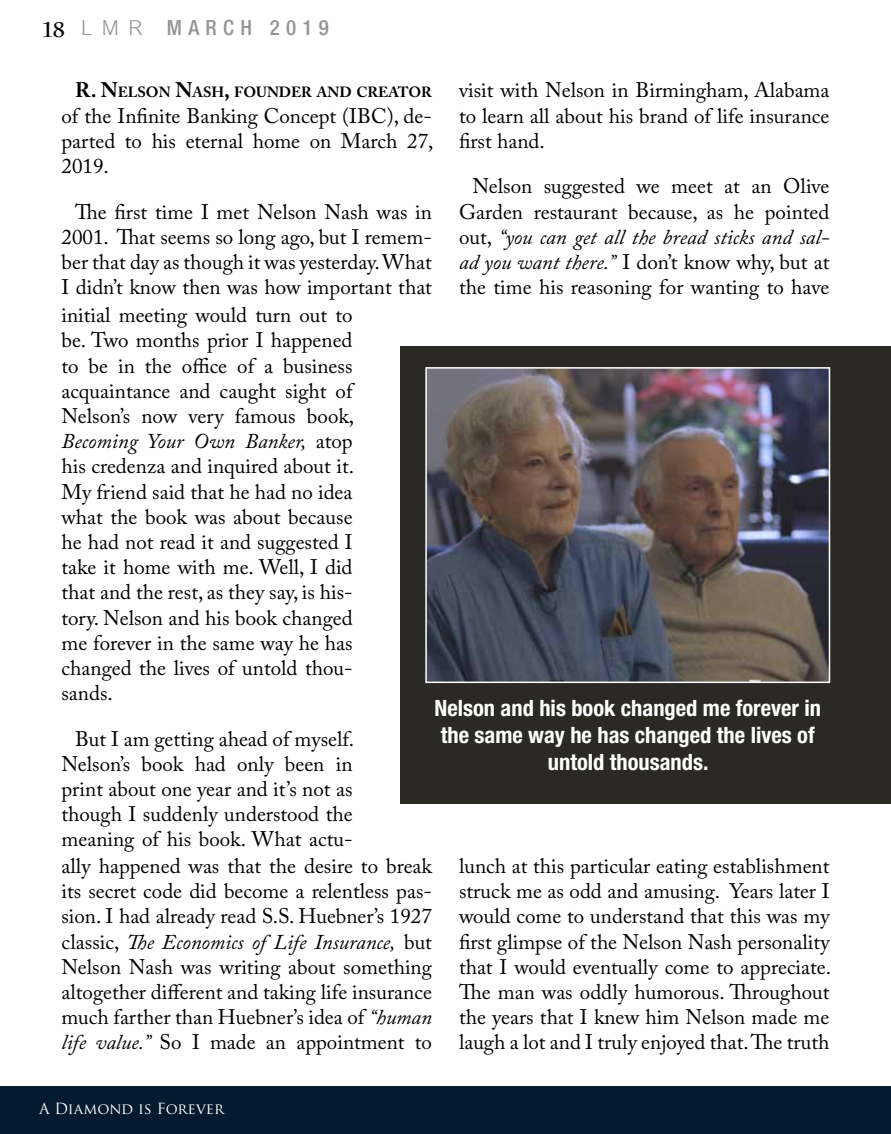
<style>
.page{position:relative;width:891px;height:1134px;background:#fff}
.page>*{position:absolute;margin:0;border:0;box-sizing:border-box;transform-origin:0 0}
.t1{font:700 condensed 22.5px/27px "Helvetica Neue LT Std";color:#fff;text-align:center}
.t2{font:21px/25.2px "Adobe Caslon Pro";color:#000;text-align:justify}
.t3{font:500 condensed 21px "Helvetica Neue LT Std";letter-spacing:.3em;color:#939598}
.t4{font:15px "Trajan Pro";color:#fff}
.t5{font:700 14.7px "Adobe Caslon Pro";color:#000}
.s1{font-family:"Charlemagne Std";font-weight:700;font-stretch:normal;color:#000}
.s2{font-family:"Cordia New";font-weight:400;font-stretch:normal;font-size:31.5px}
.s3{font-size:21px}
.s4{font-style:italic}
</style>
<div class="page">
<div style="left:400px;top:346px;width:491px;height:458px;background:#2a2924"></div>
<div style="left:0;top:1086px;width:891px;height:48px;background:#041a2f"></div>
<img style="left:428px;top:370px;width:399px;height:310px">
<div style="left:425px;top:367px;width:405px;height:316px;border:2px solid #fff"></div>
<p class="t3" style="left:43px;top:15px;width:288px"><span class="s1">18</span> <span class="s2">LMR</span> MARCH 2019</p>
<p class="t5" style="left:75px;top:84px;width:359px"><span class="s3">R. N</span>ELSON <span class="s3">N</span>ASH<span class="s3">,</span> FOUNDER AND CREATOR</p>
<p class="t2" style="left:62px;top:103px;width:374px">of the Infinite Banking Concept (IBC), de&shy;parted to his eternal home on March 27, 2019.</p>
<p class="t2" style="left:62px;top:199px;width:372px;text-indent:14px">The first time I met Nelson Nash was in 2001. That seems so long ago, but I remem&shy;ber that day as though it was yesterday. What I didn’t know then was how important that</p>
<p class="t2" style="left:459px;top:78px;width:372px">visit with Nelson in Birmingham, Alabama to learn all about his brand of life insurance first hand.</p>
<p class="t2" style="left:459px;top:173px;width:372px;text-indent:14px">Nelson suggested we meet at an Olive Garden restaurant because, as he pointed out, <span class="s4">“you can get all the bread sticks and sal&shy;ad you want there.”</span> I don’t know why, but at the time his reasoning for wanting to have</p>
<p class="t2" style="left:62px;top:302px;width:294px">initial meeting would turn out to be. Two months prior I happened to be in the office of a business acquaintance and caught sight of Nelson’s now very famous book, <span class="s4">Becoming Your Own Banker,</span> atop his credenza and inquired about it.<br>My friend said that he had no idea what the book was about because he had not read it and suggested I take it home with me. Well, I did that and the rest, as they say, is his&shy;tory. Nelson and his book changed me forever in the same way he has changed the lives of untold thou&shy;sands.</p>
<p class="t2" style="left:62px;top:726px;width:372px;text-align:left;text-indent:14px">But I am getting ahead of myself.<br>Nelson’s book had only been in<br>print about one year and it’s not as<br>though I suddenly understood the<br>meaning of his book. What actu-<br>ally happened was that the desire to break its secret code did become a relentless pas&shy;sion. I had already read S.S. Huebner’s 1927 classic, <span class="s4">The Economics of Life Insurance,</span> but Nelson Nash was writing about something altogether different and taking life insurance much farther than Huebner’s idea of <span class="s4">“human life value.”</span> So I made an appointment to</p>
<p class="t1" style="left:434px;top:694px;width:388px">Nelson and his book changed me forever in the same way he has changed the lives of untold thousands.</p>
<p class="t2" style="left:459px;top:853px;width:374px">lunch at this particular eating establishment struck me as odd and amusing. Years later I would come to understand that this was my first glimpse of the Nelson Nash personality that I would eventually come to appreciate.<br>The man was oddly humorous. Throughout the years that I knew him Nelson made me laugh a lot and I truly enjoyed that. The truth</p>
<p class="t4" style="left:39px;top:1099px;width:187px">A Diamond is Forever</p>
</div>
